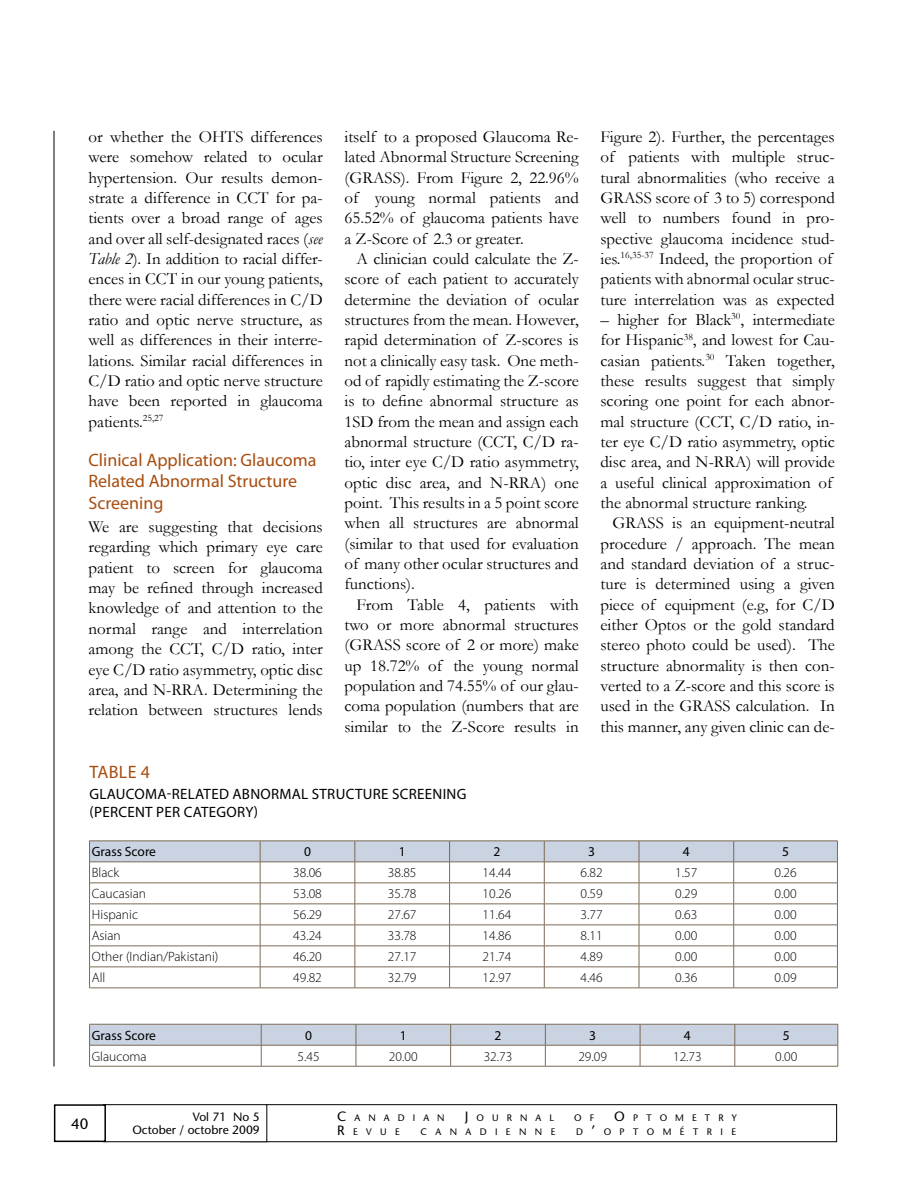
<style>
.page{position:relative;width:918px;height:1188px;background:#fff}
.page>*{position:absolute;margin:0;border:0;box-sizing:border-box;transform-origin:0 0}
.t1{font:18px/21.6px "Myriad Pro";color:#a84d10}
.t2{font:16.95px/20.4px "Garamond";color:#000;text-align:justify}
.t3{font:15px "Myriad Pro";letter-spacing:.02em;color:#000}
.t4{font:500 15px "Stone Sans Std";color:#000}
.t5{font:300 13.5px "Myriad Pro";color:#000}
.t6{font:13.5px "Myriad Pro";color:#000}
.t7{font:500 12px/13.5px "Stone Sans Std";color:#000;text-align:right}
.t8{font:500 9.45px "Stone Sans Std";letter-spacing:.89em;color:#000}
.t9{font:500 9.45px "Stone Sans Std";letter-spacing:.855em;color:#000}
.s1{font-style:italic}
.s2{font-size:13.5px}
</style>
<div class="page">
<hr style="left:54px;top:131px;width:1px;height:936px;background:#000">
<div style="left:240px;top:1104px;width:597px;height:38px;border:1px solid #000"></div>
<div style="left:103px;top:1105px;width:164px;height:37px;background:#fff"></div>
<div style="left:103px;top:1104px;width:164px;height:38px;border:1px solid #000"></div>
<div style="left:54px;top:1104px;width:52px;height:38px;border:2px solid #000"></div>
<hr style="left:89px;top:988px;width:171px;height:1px;background:#7c6a55">
<hr style="left:260px;top:988px;width:95px;height:1px;background:#7c6a55">
<hr style="left:355px;top:988px;width:95px;height:1px;background:#7c6a55">
<hr style="left:450px;top:988px;width:94px;height:1px;background:#7c6a55">
<hr style="left:544px;top:988px;width:95px;height:1px;background:#7c6a55">
<hr style="left:639px;top:988px;width:95px;height:1px;background:#7c6a55">
<hr style="left:734px;top:988px;width:104px;height:1px;background:#7c6a55">
<svg style="left:89px;top:841px;width:749px;height:147px"></svg>
<hr style="left:89px;top:862px;width:171px;height:1px;background:#7c6a55">
<hr style="left:260px;top:862px;width:95px;height:1px;background:#7c6a55">
<hr style="left:355px;top:862px;width:95px;height:1px;background:#7c6a55">
<hr style="left:450px;top:862px;width:94px;height:1px;background:#7c6a55">
<hr style="left:544px;top:862px;width:95px;height:1px;background:#7c6a55">
<hr style="left:639px;top:862px;width:95px;height:1px;background:#7c6a55">
<hr style="left:734px;top:862px;width:104px;height:1px;background:#7c6a55">
<svg style="left:89px;top:1024px;width:750px;height:42px"></svg>
<hr style="left:89px;top:1066px;width:172px;height:1px;background:#7c6a55">
<hr style="left:261px;top:1066px;width:95px;height:1px;background:#7c6a55">
<hr style="left:356px;top:1066px;width:95px;height:1px;background:#7c6a55">
<hr style="left:451px;top:1066px;width:94px;height:1px;background:#7c6a55">
<hr style="left:545px;top:1066px;width:95px;height:1px;background:#7c6a55">
<hr style="left:640px;top:1066px;width:95px;height:1px;background:#7c6a55">
<hr style="left:735px;top:1066px;width:103px;height:1px;background:#7c6a55">
<p class="t2" style="left:88px;top:126px;width:236px">or whether the OHTS differences were somehow related to ocular hypertension. Our results demon&shy;strate a difference in CCT for pa&shy;tients over a broad range of ages and over all self-designated races (<span class="s1">see Table 2</span>). In addition to racial differ&shy;ences in CCT in our young patients, there were racial differences in C/D ratio and optic nerve structure, as well as differences in their interre&shy;lations. Similar racial differences in C/D ratio and optic nerve structure have been reported in glaucoma patients.<sup>25,27</sup></p>
<p class="t1" style="left:88px;top:448px;width:230px">Clinical Application: Glaucoma<br>Related Abnormal Structure<br>Screening</p>
<p class="t2" style="left:88px;top:516px;width:236px">We are suggesting that decisions regarding which primary eye care patient to screen for glaucoma may be refined through increased knowledge of and attention to the normal range and interrelation among the CCT, C/D ratio, inter eye C/D ratio asymmetry, optic disc area, and N-RRA. Determining the relation between structures lends</p>
<p class="t2" style="left:344px;top:126px;width:236px">itself to a proposed Glaucoma Re&shy;lated Abnormal Structure Screening (GRASS). From Figure 2, 22.96% of young normal patients and 65.52% of glaucoma patients have a Z-Score of 2.3 or greater.</p>
<p class="t2" style="left:344px;top:248px;width:236px;text-indent:12px">A clinician could calculate the Z&shy;score of each patient to accurately determine the deviation of ocular structures from the mean. However, rapid determination of Z-scores is not a clinically easy task. One meth&shy;od of rapidly estimating the Z-score is to define abnormal structure as 1SD from the mean and assign each abnormal structure (CCT, C/D ra&shy;tio, inter eye C/D ratio asymmetry, optic disc area, and N-RRA) one point. This results in a 5 point score when all structures are abnormal (similar to that used for evaluation of many other ocular structures and functions).</p>
<p class="t2" style="left:344px;top:594px;width:236px;text-indent:12px">From Table 4, patients with two or more abnormal structures (GRASS score of 2 or more) make up 18.72% of the young normal population and 74.55% of our glau&shy;coma population (numbers that are similar to the Z-Score results in</p>
<p class="t2" style="left:600px;top:126px;width:236px;text-align:left">Figure 2). Further, the percentages of patients with multiple struc&shy;tural abnormalities (who receive a GRASS score of 3 to 5) correspond well to numbers found in pro&shy;spective glaucoma incidence stud&shy;ies.<sup>16,35-37</sup> Indeed, the proportion of patients with abnormal ocular struc&shy;ture interrelation was as expected</p>
<p class="t2" style="left:600px;top:309px;width:236px;text-align:left">– higher for Black<sup>30</sup>, intermediate for Hispanic<sup>38</sup>, and lowest for Cau&shy;casian patients.<sup>30</sup> Taken together, these results suggest that simply scoring one point for each abnor&shy;mal structure (CCT, C/D ratio, in&shy;ter eye C/D ratio asymmetry, optic disc area, and N-RRA) will provide a useful clinical approximation of the abnormal structure ranking.</p>
<p class="t2" style="left:600px;top:513px;width:236px;text-indent:12px">GRASS is an equipment-neutral procedure / approach. The mean and standard deviation of a struc&shy;ture is determined using a given piece of equipment (e.g, for C/D either Optos or the gold standard stereo photo could be used). The structure abnormality is then con&shy;verted to a Z-score and this score is used in the GRASS calculation. In this manner, any given clinic can de-</p>
<p class="t1" style="left:90px;top:761px;width:62px">Table 4</p>
<p class="t3" style="left:90px;top:784px;width:21px">Glaucoma</p>
<p class="t3" style="left:167px;top:784px;width:23px">-Related</p>
<p class="t3" style="left:233px;top:784px;width:29px">Abnormal</p>
<p class="t3" style="left:312px;top:784px;width:18px">Structure</p>
<p class="t3" style="left:392px;top:784px;width:17px">Screening</p>
<p class="t3" style="left:90px;top:802px;width:23px">(Percent</p>
<p class="t3" style="left:156px;top:802px;width:9px">per</p>
<p class="t3" style="left:184px;top:802px;width:10px">category</p>
<p class="t3" style="left:254px;top:802px;width:6px">)</p>
<p class="t6" style="left:92px;top:844px;width:66px">Grass Score</p>
<p class="t6" style="left:304px;top:844px;width:8px">0</p>
<p class="t6" style="left:399px;top:844px;width:8px">1</p>
<p class="t6" style="left:493px;top:844px;width:8px">2</p>
<p class="t6" style="left:588px;top:844px;width:8px">3</p>
<p class="t6" style="left:683px;top:844px;width:8px">4</p>
<p class="t6" style="left:782px;top:844px;width:8px">5</p>
<p class="t5" style="left:92px;top:865px;width:29px">Black</p>
<p class="t5" style="left:293px;top:865px;width:30px">38.06</p>
<p class="t5" style="left:388px;top:865px;width:30px">38.85</p>
<p class="t5" style="left:483px;top:865px;width:30px">14.44</p>
<p class="t5" style="left:581px;top:865px;width:24px">6.82</p>
<p class="t5" style="left:675px;top:865px;width:24px">1.57</p>
<p class="t5" style="left:775px;top:865px;width:24px">0.26</p>
<p class="t5" style="left:92px;top:886px;width:56px">Caucasian</p>
<p class="t5" style="left:293px;top:886px;width:30px">53.08</p>
<p class="t5" style="left:388px;top:886px;width:30px">35.78</p>
<p class="t5" style="left:483px;top:886px;width:30px">10.26</p>
<p class="t5" style="left:581px;top:886px;width:24px">0.59</p>
<p class="t5" style="left:675px;top:886px;width:24px">0.29</p>
<p class="t5" style="left:775px;top:886px;width:24px">0.00</p>
<p class="t5" style="left:92px;top:907px;width:48px">Hispanic</p>
<p class="t5" style="left:293px;top:907px;width:30px">56.29</p>
<p class="t5" style="left:388px;top:907px;width:30px">27.67</p>
<p class="t5" style="left:483px;top:907px;width:30px">11.64</p>
<p class="t5" style="left:581px;top:907px;width:24px">3.77</p>
<p class="t5" style="left:675px;top:907px;width:24px">0.63</p>
<p class="t5" style="left:775px;top:907px;width:24px">0.00</p>
<p class="t5" style="left:92px;top:928px;width:31px">Asian</p>
<p class="t5" style="left:293px;top:928px;width:30px">43.24</p>
<p class="t5" style="left:388px;top:928px;width:30px">33.78</p>
<p class="t5" style="left:483px;top:928px;width:30px">14.86</p>
<p class="t5" style="left:581px;top:928px;width:24px">8.11</p>
<p class="t5" style="left:675px;top:928px;width:24px">0.00</p>
<p class="t5" style="left:775px;top:928px;width:24px">0.00</p>
<p class="t5" style="left:92px;top:949px;width:128px">Other (Indian/Pakistani)</p>
<p class="t5" style="left:293px;top:949px;width:30px">46.20</p>
<p class="t5" style="left:388px;top:949px;width:30px">27.17</p>
<p class="t5" style="left:483px;top:949px;width:30px">21.74</p>
<p class="t5" style="left:581px;top:949px;width:24px">4.89</p>
<p class="t5" style="left:675px;top:949px;width:24px">0.00</p>
<p class="t5" style="left:775px;top:949px;width:24px">0.00</p>
<p class="t5" style="left:92px;top:970px;width:15px">All</p>
<p class="t5" style="left:293px;top:970px;width:30px">49.82</p>
<p class="t5" style="left:388px;top:970px;width:30px">32.79</p>
<p class="t5" style="left:483px;top:970px;width:30px">12.97</p>
<p class="t5" style="left:581px;top:970px;width:24px">4.46</p>
<p class="t5" style="left:675px;top:970px;width:24px">0.36</p>
<p class="t5" style="left:775px;top:970px;width:24px">0.09</p>
<p class="t6" style="left:92px;top:1027px;width:66px">Grass Score</p>
<p class="t6" style="left:305px;top:1027px;width:8px">0</p>
<p class="t6" style="left:400px;top:1027px;width:8px">1</p>
<p class="t6" style="left:495px;top:1027px;width:8px">2</p>
<p class="t6" style="left:589px;top:1027px;width:8px">3</p>
<p class="t6" style="left:684px;top:1027px;width:8px">4</p>
<p class="t6" style="left:783px;top:1027px;width:8px">5</p>
<p class="t5" style="left:92px;top:1048px;width:56px">Glaucoma</p>
<p class="t5" style="left:298px;top:1048px;width:24px">5.45</p>
<p class="t5" style="left:389px;top:1048px;width:30px">20.00</p>
<p class="t5" style="left:484px;top:1048px;width:30px">32.73</p>
<p class="t5" style="left:578px;top:1048px;width:30px">29.09</p>
<p class="t5" style="left:673px;top:1048px;width:30px">12.73</p>
<p class="t5" style="left:775px;top:1048px;width:24px">0.00</p>
<p class="t4" style="left:71px;top:1115px;width:19px">40</p>
<p class="t7" style="left:132px;top:1110px;width:129px">Vol 71 No 5<br>October / octobre 2009</p>
<p class="t9" style="left:337px;top:1113px;width:109px"><span class="s2">C</span>ANADIAN</p>
<p class="t8" style="left:465px;top:1113px;width:91px"><span class="s2">J</span>OURNAL</p>
<p class="t8" style="left:574px;top:1113px;width:22px">O F</p>
<p class="t9" style="left:614px;top:1113px;width:124px"><span class="s2">O</span> PTOMETRY</p>
<p class="t8" style="left:337px;top:1126px;width:64px"><span class="s2">R</span> EVUE</p>
<p class="t8" style="left:421px;top:1126px;width:136px">CANADIENNE</p>
<p class="t8" style="left:576px;top:1126px;width:161px">D<span class="s2">’</span>OPTOMÉTRIE</p>
</div>
